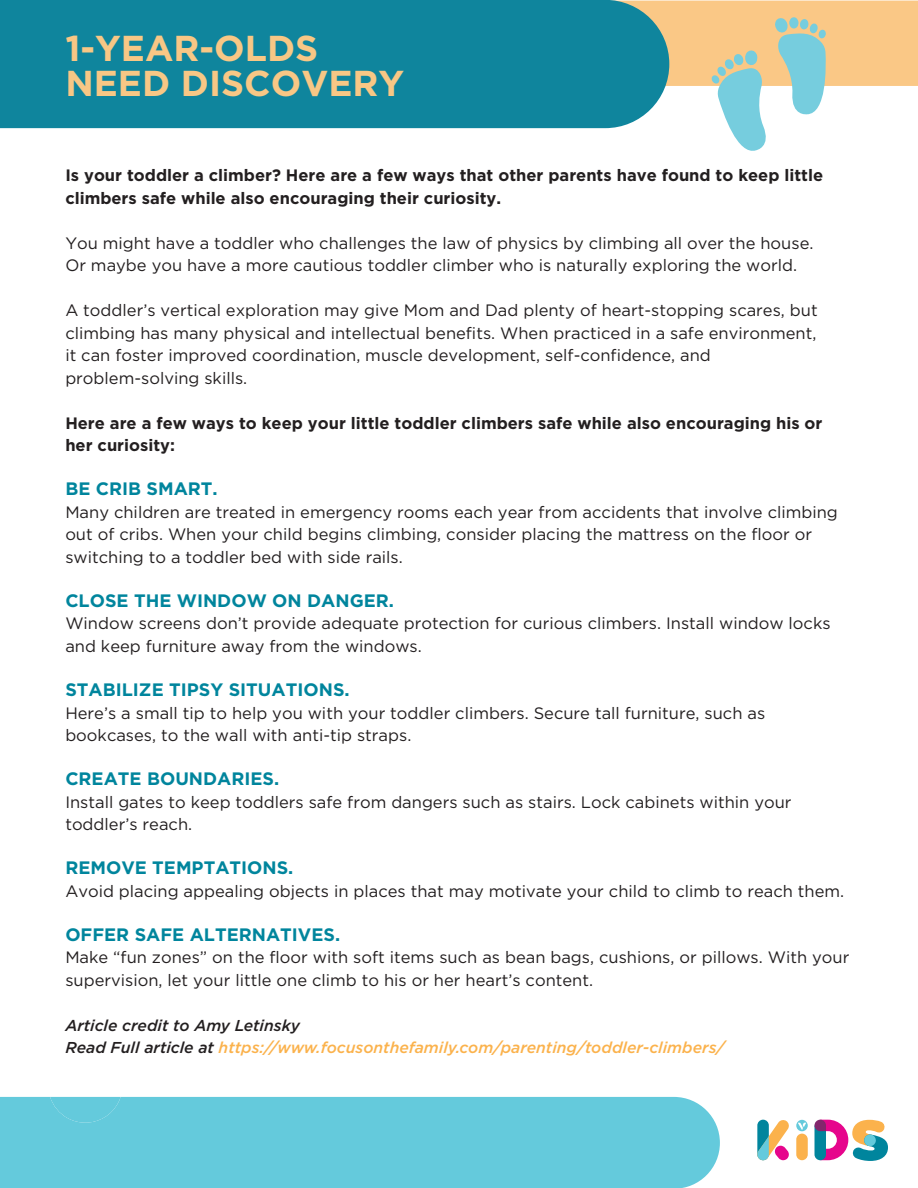
<style>
.page{position:relative;width:918px;height:1188px;background:#fff}
.page>*{position:absolute;margin:0;border:0;box-sizing:border-box;transform-origin:0 0}
.t1{font:700 36px/34.5px "Gotham";color:#f8c785}
.t2{font:700 18px "Gotham";color:#00859d}
.t3{font:16.5px/22.5px "Gotham";color:#231f20}
.t4{font:700 16.5px/22.5px "Gotham";color:#231f20}
.t5{font:italic 500 15.75px/22.5px "Gotham";color:#fbb24c}
.s1{color:#231f20}
</style>
<div class="page">
<div style="left:669px;top:1px;width:249px;height:85px;background:#fac886"></div>
<div style="left:0;top:0;width:669px;height:128px;background:#0f859d"></div>
<div style="left:0;top:1097px;width:720px;height:91px;background:#64cadc"></div>
<div style="left:50px;top:1097px;width:71px;height:26px;background:#64cadc"></div>
<svg style="left:815px;top:1120px;width:73px;height:41px"></svg>
<div style="left:796px;top:1134px;width:12px;height:26px;background:#fbb24c;border-radius:6px"></div>
<svg style="left:796px;top:1120px;width:12px;height:11px"></svg>
<svg style="left:757px;top:1119px;width:32px;height:42px"></svg>
<svg style="left:712px;top:17px;width:115px;height:134px"></svg>
<h1 class="t1" style="left:65px;top:30px;width:341px">1-YEAR-OLDS<br>NEED DISCOVERY</h1>
<p class="t4" style="left:65px;top:164px;width:759px">Is your toddler a climber? Here are a few ways that other parents have found to keep little climbers safe while also encouraging their curiosity.</p>
<p class="t3" style="left:65px;top:231px;width:750px">You might have a toddler who challenges the law of physics by climbing all over the house.<br>Or maybe you have a more cautious toddler climber who is naturally exploring the world.</p>
<p class="t3" style="left:65px;top:299px;width:754px">A toddler’s vertical exploration may give Mom and Dad plenty of heart-stopping scares, but climbing has many physical and intellectual benefits. When practiced in a safe environment, it can foster improved coordination, muscle development, self-confidence, and problem-solving skills.</p>
<p class="t4" style="left:65px;top:411px;width:759px">Here are a few ways to keep your little toddler climbers safe while also encouraging his or her curiosity:</p>
<p class="t2" style="left:65px;top:479px;width:154px">BE CRIB SMART.</p>
<p class="t3" style="left:65px;top:500px;width:774px">Many children are treated in emergency rooms each year from accidents that involve climbing out of cribs. When your child begins climbing, consider placing the mattress on the floor or switching to a toddler bed with side rails.</p>
<p class="t2" style="left:65px;top:590px;width:330px">CLOSE THE WINDOW ON DANGER.</p>
<p class="t3" style="left:65px;top:612px;width:767px">Window screens don’t provide adequate protection for curious climbers. Install window locks and keep furniture away from the windows.</p>
<p class="t2" style="left:65px;top:679px;width:286px">STABILIZE TIPSY SITUATIONS.</p>
<p class="t3" style="left:65px;top:701px;width:701px">Here’s a small tip to help you with your toddler climbers. Secure tall furniture, such as bookcases, to the wall with anti-tip straps.</p>
<p class="t2" style="left:65px;top:768px;width:215px">CREATE BOUNDARIES.</p>
<p class="t3" style="left:65px;top:790px;width:728px">Install gates to keep toddlers safe from dangers such as stairs. Lock cabinets within your toddler’s reach.</p>
<p class="t2" style="left:65px;top:857px;width:230px">REMOVE TEMPTATIONS.</p>
<p class="t3" style="left:65px;top:879px;width:780px">Avoid placing appealing objects in places that may motivate your child to climb to reach them.</p>
<p class="t2" style="left:65px;top:924px;width:276px">OFFER SAFE ALTERNATIVES.</p>
<p class="t3" style="left:65px;top:946px;width:786px">Make “fun zones” on the floor with soft items such as bean bags, cushions, or pillows. With your supervision, let your little one climb to his or her heart’s content.</p>
<p class="t5" style="left:65px;top:1014px;width:661px"><span class="s1">Article credit to Amy Letinsky<br>Read Full article at</span> https://www.focusonthefamily.com/parenting/toddler-climbers/</p>
</div>
